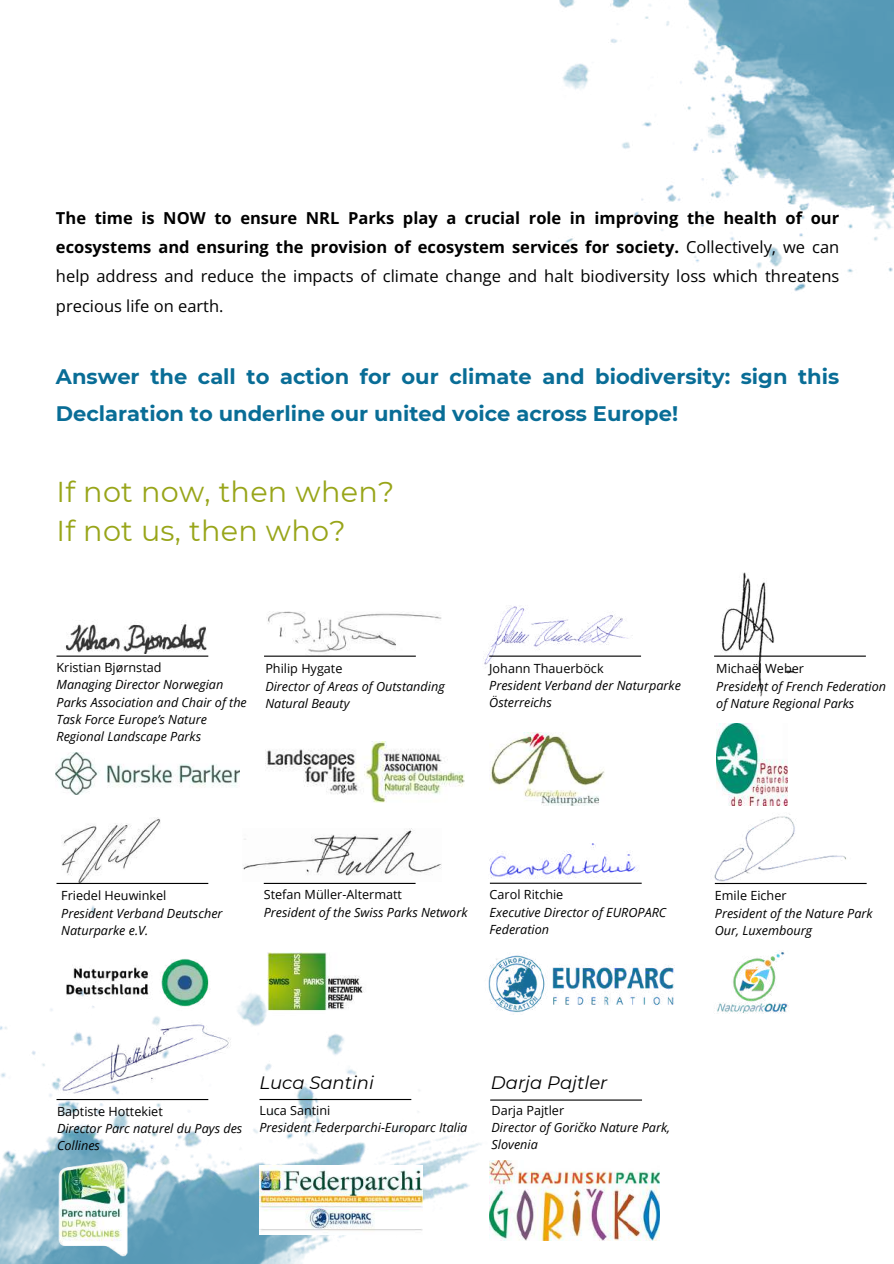
<style>
.page{position:relative;width:894px;height:1264px;background:#fff}
.page>*{position:absolute;margin:0;border:0;box-sizing:border-box;transform-origin:0 0}
.t1{font:28.65px/39.3px "Montserrat";letter-spacing:.01em;color:#98a519}
.t2{font:700 21px/37.2px "Montserrat";color:#096d96}
.t3{font:italic 18px "Montserrat";color:#000}
.t4{font:700 16.5px/29.2px "Open Sans";color:#000;text-align:justify}
.t5{font:italic 12.6px/17.4px "Open Sans";color:#000}
.t6{font:12.6px "Open Sans";color:#000}
.s1{font-weight:400}
</style>
<div class="page">
<img style="left:559px;top:0;width:334px;height:291px">
<img style="left:0;top:864px;width:554px;height:399px">
<img style="left:61px;top:818px;width:99px;height:64px">
<hr style="left:56px;top:882px;width:152px;height:2px;background:#000">
<img style="left:265px;top:741px;width:199px;height:61px">
<img style="left:264px;top:611px;width:178px;height:46px">
<hr style="left:264px;top:655px;width:152px;height:1px;background:#000">
<img style="left:483px;top:606px;width:152px;height:62px">
<hr style="left:489px;top:655px;width:152px;height:1px;background:#000">
<hr style="left:56px;top:655px;width:152px;height:1px;background:#000">
<hr style="left:489px;top:882px;width:152px;height:1px;background:#000">
<img style="left:481px;top:843px;width:157px;height:35px">
<img style="left:242px;top:828px;width:199px;height:53px">
<hr style="left:264px;top:882px;width:151px;height:2px;background:#000">
<img style="left:32px;top:924px;width:210px;height:116px">
<img style="left:490px;top:732px;width:115px;height:74px">
<img style="left:56px;top:752px;width:183px;height:42px">
<img style="left:478px;top:952px;width:197px;height:62px">
<img style="left:267px;top:952px;width:107px;height:65px">
<hr style="left:713px;top:655px;width:152px;height:1px;background:#000">
<hr style="left:714px;top:882px;width:152px;height:2px;background:#000">
<img style="left:716px;top:723px;width:71px;height:82px">
<img style="left:720px;top:572px;width:83px;height:125px">
<img style="left:717px;top:951px;width:72px;height:63px">
<img style="left:714px;top:814px;width:138px;height:71px">
<img style="left:65px;top:611px;width:204px;height:42px">
<hr style="left:56px;top:1098px;width:152px;height:2px;background:#000">
<hr style="left:259px;top:1098px;width:152px;height:2px;background:#000">
<img style="left:46px;top:985px;width:196px;height:109px">
<img style="left:57px;top:1159px;width:71px;height:97px">
<img style="left:259px;top:1165px;width:163px;height:69px">
<hr style="left:490px;top:1099px;width:151px;height:1px;background:#000">
<img style="left:489px;top:1160px;width:170px;height:79px">
<p class="t4" style="left:56px;top:203px;width:784px">The time is NOW to ensure NRL Parks play a crucial role in improving the health of our ecosystems and ensuring the provision of ecosystem services for society. <span class="s1">Collectively, we can help address and reduce the impacts of climate change and halt biodiversity loss which threatens precious life on earth.</span></p>
<h2 class="t2" style="left:56px;top:357px;width:784px">Answer the call to action for our climate and biodiversity: sign this<br>Declaration to underline our united voice across Europe!</h2>
<h1 class="t1" style="left:56px;top:471px;width:339px">If not now, then when?<br>If not us, then who?</h1>
<p class="t6" style="left:56px;top:658px;width:106px">Kristian Bjørnstad</p>
<p class="t5" style="left:56px;top:675px;width:192px">Managing Director Norwegian<br>Parks Association and Chair of the<br>Task Force Europe’s Nature<br>Regional Landscape Parks</p>
<p class="t6" style="left:265px;top:659px;width:79px">Philip Hygate</p>
<p class="t5" style="left:265px;top:677px;width:181px">Director of Areas of Outstanding<br>Natural Beauty</p>
<p class="t6" style="left:489px;top:659px;width:116px">Johann Thauerböck</p>
<p class="t5" style="left:489px;top:676px;width:193px">President Verband der Naturparke<br>Österreichs</p>
<p class="t6" style="left:716px;top:659px;width:89px">Michaël Weber</p>
<p class="t5" style="left:716px;top:677px;width:171px">President of French Federation of Nature Regional Parks</p>
<p class="t6" style="left:61px;top:886px;width:107px">Friedel Heuwinkel</p>
<p class="t5" style="left:61px;top:904px;width:163px">President Verband Deutscher<br>Naturparke e.V.</p>
<p class="t6" style="left:264px;top:885px;width:140px">Stefan Müller-Altermatt</p>
<p class="t5" style="left:264px;top:903px;width:205px">President of the Swiss Parks Network</p>
<p class="t6" style="left:489px;top:885px;width:75px">Carol Ritchie</p>
<p class="t5" style="left:489px;top:903px;width:178px">Executive Director of EUROPARC<br>Federation</p>
<p class="t6" style="left:714px;top:886px;width:73px">Emile Eicher</p>
<p class="t5" style="left:714px;top:904px;width:159px">President of the Nature Park<br>Our, Luxembourg</p>
<p class="t6" style="left:57px;top:1102px;width:107px">Baptiste Hottekiet</p>
<p class="t5" style="left:57px;top:1119px;width:187px;line-height:16.8px">Director Parc naturel du Pays des<br>Collines</p>
<h3 class="t3" style="left:259px;top:1072px;width:116px">Luca Santini</h3>
<h3 class="t3" style="left:491px;top:1072px;width:118px">Darja Pajtler</h3>
<p class="t6" style="left:491px;top:1101px;width:74px">Darja Pajtler</p>
<p class="t5" style="left:491px;top:1118px;width:180px;line-height:16.8px">Director of Goričko Nature Park,<br>Slovenia</p>
<p class="t6" style="left:259px;top:1101px;width:72px">Luca Santini</p>
<p class="t5" style="left:259px;top:1118px;width:209px">President Federparchi-Europarc Italia</p>
</div>
